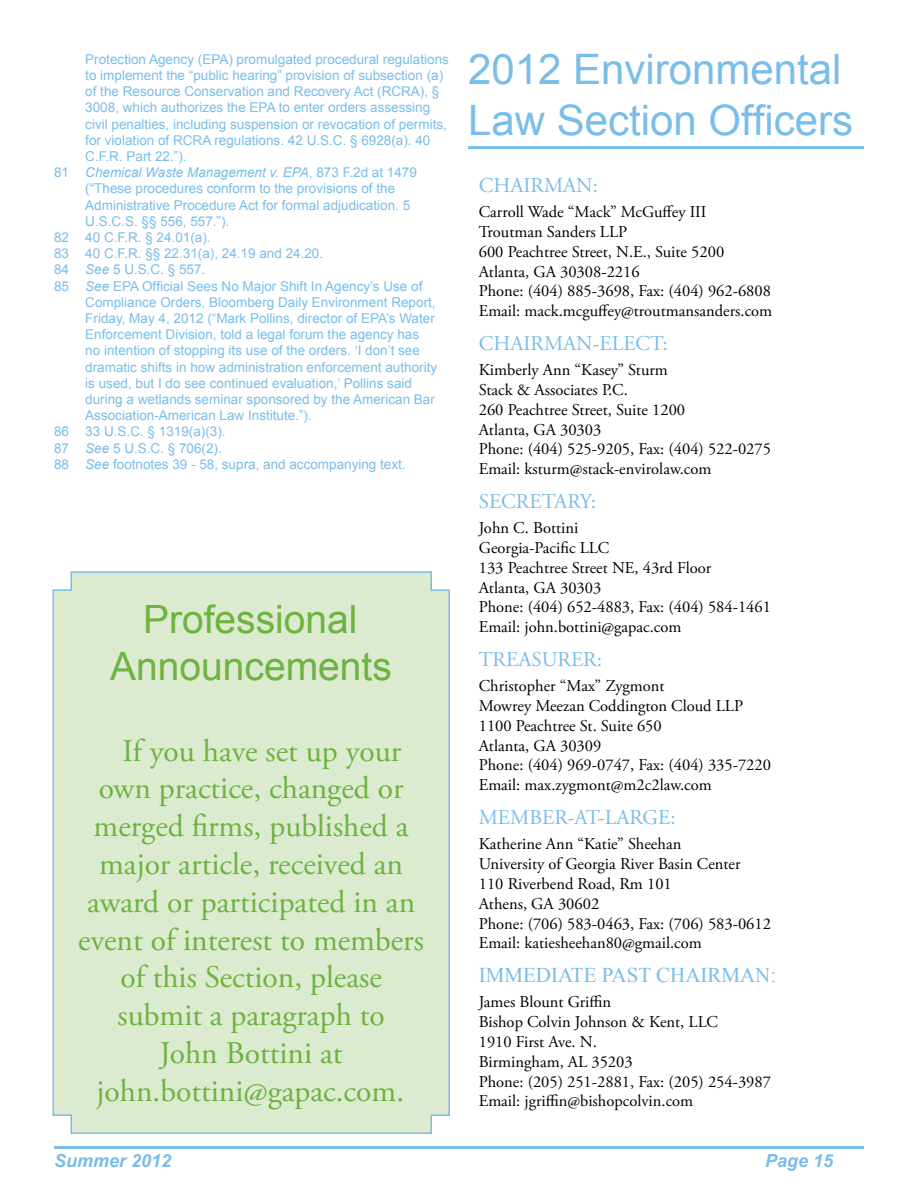
<style>
.page{position:relative;width:918px;height:1188px;background:#fff}
.page>*{position:absolute;margin:0;border:0;box-sizing:border-box;transform-origin:0 0}
.t1{font:42px/50.4px "Arial";color:#79bde8}
.t2{font:39px/46.8px "Arial";color:#6cb33f;text-align:center}
.t3{font:31.5px "Adobe Garamond Pro";color:#6cb33f}
.t4{font:21px "Adobe Garamond Pro";color:#79bde8}
.t5{font:21px "Times New Roman";color:#79bde8}
.t6{font:italic 700 18px "Arial";color:#79bde8}
.t7{font:16.5px/19.8px "Adobe Garamond Pro";color:#000}
.t8{font:13.5px "Arial";color:#79bde8}
.t9{font:italic 13.5px "Arial";color:#79bde8}
.s1{font-style:normal}
.s2{font-style:italic}
</style>
<div class="page">
<hr style="left:54px;top:1146px;width:810px;height:3px;background:#79bde8">
<div style="left:52px;top:571px;width:398px;height:563px;background:#dcead0"></div>
<hr style="left:468px;top:146px;width:396px;height:3px;background:#79bde8">
<p class="t8" style="left:85px;top:50px;width:365px">Protection Agency (EPA) promulgated procedural regulations</p>
<p class="t8" style="left:85px;top:66px;width:359px">to implement the “public hearing” provision of subsection (a)</p>
<p class="t8" style="left:85px;top:83px;width:356px">of the Resource Conservation and Recovery Act (RCRA), §</p>
<p class="t8" style="left:85px;top:99px;width:346px">3008, which authorizes the EPA to enter orders assessing</p>
<p class="t8" style="left:85px;top:115px;width:363px">civil penalties, including suspension or revocation of permits,</p>
<p class="t8" style="left:85px;top:131px;width:347px">for violation of RCRA regulations. 42 U.S.C. § 6928(a). 40</p>
<p class="t8" style="left:85px;top:147px;width:103px">C.F.R. Part 22.”).</p>
<p class="t9" style="left:54px;top:164px;width:365px"><span class="s1">81</span> Chemical Waste Management v. EPA<span class="s1">, 873 F.2d at 1479</span></p>
<p class="t8" style="left:85px;top:180px;width:311px">(“These procedures conform to the provisions of the</p>
<p class="t8" style="left:85px;top:196px;width:326px">Administrative Procedure Act for formal adjudication. 5</p>
<p class="t8" style="left:85px;top:212px;width:146px">U.S.C.S. §§ 556, 557.”).</p>
<p class="t8" style="left:54px;top:228px;width:158px">82 40 C.F.R. § 24.01(a).</p>
<p class="t8" style="left:54px;top:245px;width:271px">83 40 C.F.R. §§ 22.31(a), 24.19 and 24.20.</p>
<p class="t8" style="left:54px;top:261px;width:153px">84 <span class="s2">See</span> 5 U.S.C. § 557.</p>
<p class="t8" style="left:54px;top:277px;width:370px">85 <span class="s2">See</span> EPA Official Sees No Major Shift In Agency’s Use of</p>
<p class="t8" style="left:85px;top:293px;width:352px">Compliance Orders, Bloomberg Daily Environment Report,</p>
<p class="t8" style="left:85px;top:309px;width:351px">Friday, May 4, 2012 (“Mark Pollins, director of EPA’s Water</p>
<p class="t8" style="left:85px;top:326px;width:335px">Enforcement Division, told a legal forum the agency has</p>
<p class="t8" style="left:85px;top:342px;width:336px">no intention of stopping its use of the orders. ‘I don’t see</p>
<p class="t8" style="left:85px;top:358px;width:353px">dramatic shifts in how administration enforcement authority</p>
<p class="t8" style="left:85px;top:374px;width:328px">is used, but I do see continued evaluation,’ Pollins said</p>
<p class="t8" style="left:85px;top:390px;width:351px">during a wetlands seminar sponsored by the American Bar</p>
<p class="t8" style="left:85px;top:407px;width:228px">Association-American Law Institute.”).</p>
<p class="t8" style="left:54px;top:423px;width:173px">86 33 U.S.C. § 1319(a)(3).</p>
<p class="t8" style="left:54px;top:439px;width:169px">87 <span class="s2">See</span> 5 U.S.C. § 706(2).</p>
<p class="t8" style="left:54px;top:455px;width:353px">88 <span class="s2">See</span> footnotes 39 - 58, supra, and accompanying text.</p>
<h2 class="t2" style="left:110px;top:596px;width:283px">Professional<br>Announcements</h2>
<h3 class="t3" style="left:123px;top:732px;width:280px">If you have set up your</h3>
<h3 class="t3" style="left:99px;top:770px;width:306px">own practice, changed or</h3>
<h3 class="t3" style="left:94px;top:807px;width:316px">merged firms, published a</h3>
<h3 class="t3" style="left:99px;top:845px;width:305px">major article, received an</h3>
<h3 class="t3" style="left:87px;top:883px;width:330px">award or participated in an</h3>
<h3 class="t3" style="left:78px;top:921px;width:347px">event of interest to members</h3>
<h3 class="t3" style="left:120px;top:959px;width:263px">of this Section, please</h3>
<h3 class="t3" style="left:118px;top:996px;width:269px">submit a paragraph to</h3>
<h3 class="t3" style="left:160px;top:1034px;width:184px">John Bottini at</h3>
<h3 class="t3" style="left:97px;top:1072px;width:309px">john.bottini@gapac.com.</h3>
<h1 class="t1" style="left:468px;top:45px;width:387px">2012 Environmental<br>Law Section Officers</h1>
<h3 class="t4" style="left:479px;top:173px;width:121px">CHAIRMAN:</h3>
<p class="t7" style="left:479px;top:203px;width:295px">Carroll Wade “Mack” McGuffey III Troutman Sanders LLP<br>600 Peachtree Street, N.E., Suite 5200<br>Atlanta, GA 30308-2216<br>Phone: (404) 885-3698, Fax: (404) 962-6808<br>Email: mack.mcguffey@troutmansanders.com</p>
<h3 class="t4" style="left:479px;top:331px;width:190px">CHAIRMAN-ELECT:</h3>
<p class="t7" style="left:479px;top:361px;width:294px">Kimberly Ann “Kasey” Sturm<br>Stack &amp; Associates P.C.<br>260 Peachtree Street, Suite 1200<br>Atlanta, GA 30303<br>Phone: (404) 525-9205, Fax: (404) 522-0275<br>Email: ksturm@stack-envirolaw.com</p>
<h3 class="t4" style="left:479px;top:489px;width:119px">SECRETARY:</h3>
<p class="t7" style="left:479px;top:519px;width:294px">John C. Bottini<br>Georgia-Pacific LLC<br>133 Peachtree Street NE, 43rd Floor<br>Atlanta, GA 30303<br>Phone: (404) 652-4883, Fax: (404) 584-1461<br>Email: john.bottini@gapac.com</p>
<h3 class="t4" style="left:479px;top:647px;width:125px">TREASURER:</h3>
<p class="t7" style="left:479px;top:677px;width:294px">Christopher “Max” Zygmont<br>Mowrey Meezan Coddington Cloud LLP<br>1100 Peachtree St. Suite 650<br>Atlanta, GA 30309<br>Phone: (404) 969-0747, Fax: (404) 335-7220<br>Email: max.zygmont@m2c2law.com</p>
<h3 class="t4" style="left:479px;top:805px;width:198px">MEMBER-AT-LARGE:</h3>
<p class="t7" style="left:479px;top:835px;width:294px">Katherine Ann “Katie” Sheehan<br>University of Georgia River Basin Center<br>110 Riverbend Road, Rm 101<br>Athens, GA 30602<br>Phone: (706) 583-0463, Fax: (706) 583-0612<br>Email: katiesheehan80@gmail.com</p>
<h3 class="t5" style="left:479px;top:961px;width:299px">IMMEDIATE PAST CHAIRMAN:</h3>
<p class="t7" style="left:479px;top:993px;width:294px">James Blount Griffin<br>Bishop Colvin Johnson &amp; Kent, LLC<br>1910 First Ave. N.<br>Birmingham, AL 35203<br>Phone: (205) 251-2881, Fax: (205) 254-3987<br>Email: jgriffin@bishopcolvin.com</p>
<h3 class="t6" style="left:54px;top:1149px;width:119px">Summer 2012</h3>
<h3 class="t6" style="left:765px;top:1149px;width:70px">Page 15</h3>
</div>
